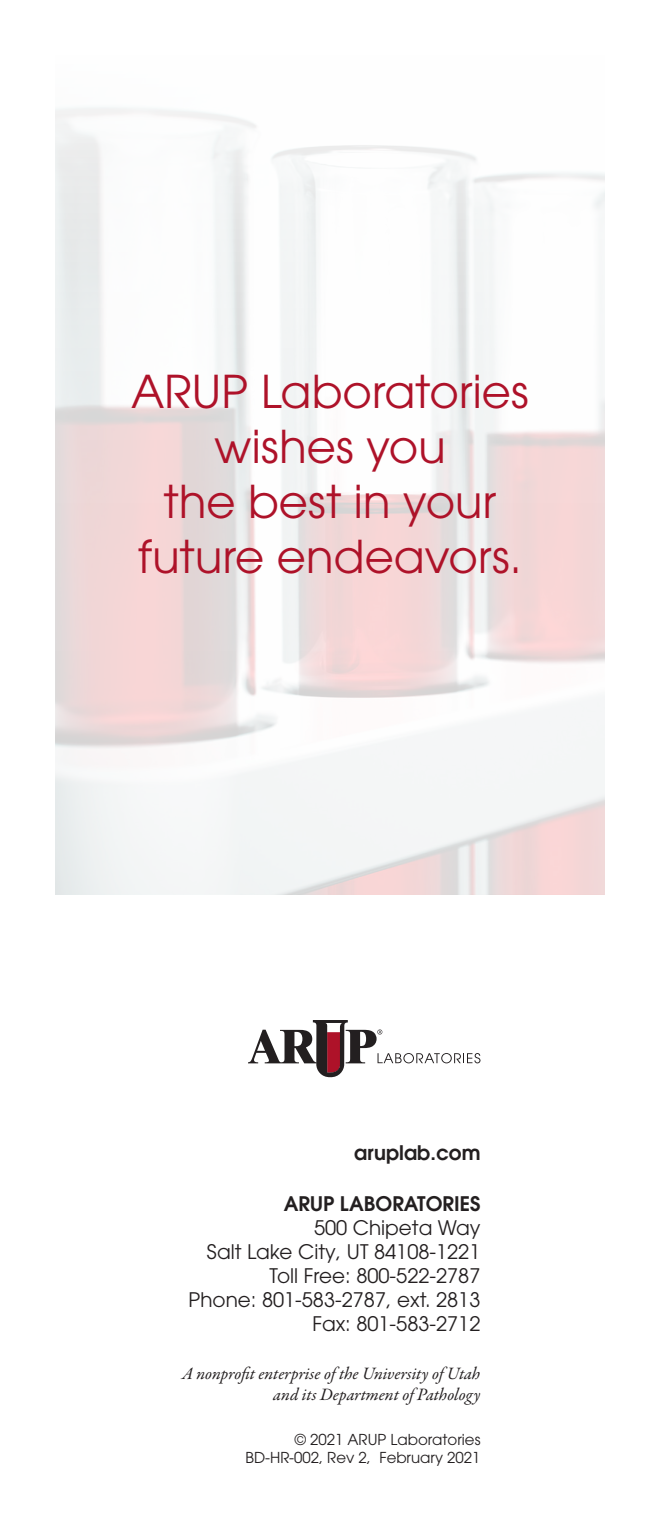
<style>
.page{position:relative;width:660px;height:1530px;background:#fff}
.page>*{position:absolute;margin:0;border:0;box-sizing:border-box;transform-origin:0 0}
.Heading{font:45px/55px "ITC Avant Garde Std";color:#ae1229;text-align:center}
.t1{font:20px "ITC Avant Garde Std";color:#231f20}
.t2{font:600 20px "ITC Avant Garde Std";color:#231f20}
.t3{font:italic 17.5px/21px "Garamond Premr Pro";letter-spacing:-.005em;color:#231f20;text-align:right}
.t4{font:15px "ITC Avant Garde Std";color:#231f20}
</style>
<div class="page">
<svg style="left:248px;top:1020px;width:232px;height:57px"></svg>
<p class="Heading" style="left:131px;top:364px;width:399px">ARUP Laboratories wishes you<br>the best in your future endeavors.</p>
<p class="t2" style="left:354px;top:1139px;width:128px">aruplab.com</p>
<p class="t2" style="left:284px;top:1190px;width:198px">ARUP LABORATORIES</p>
<p class="t1" style="left:314px;top:1215px;width:168px">500 Chipeta Way</p>
<p class="t1" style="left:207px;top:1239px;width:275px">Salt Lake City, UT 84108-1221</p>
<p class="t1" style="left:270px;top:1263px;width:212px">Toll Free: 800-522-2787</p>
<p class="t1" style="left:189px;top:1287px;width:293px">Phone: 801-583-2787, ext. 2813</p>
<p class="t1" style="left:312px;top:1311px;width:170px">Fax: 801-583-2712</p>
<p class="t3" style="left:182px;top:1363px;width:300px">A nonprofit enterprise of the University of Utah and its Department of Pathology</p>
<p class="t4" style="left:295px;top:1430px;width:187px">© 2021 ARUP Laboratories</p>
<p class="t4" style="left:246px;top:1448px;width:236px">BD-HR-002, Rev 2, February 2021</p>
</div>
